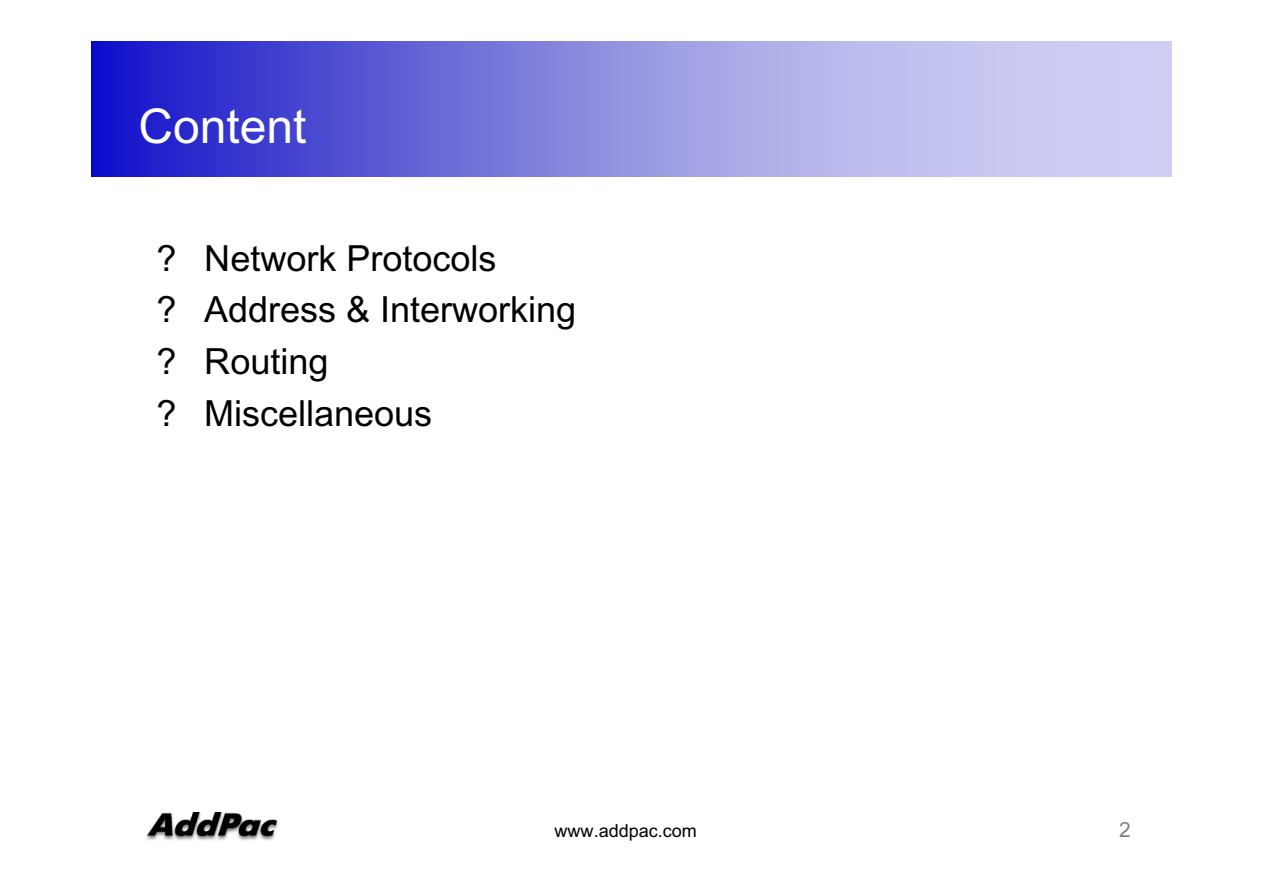
<style>
.page{position:relative;width:1263px;height:893px;background:#fff}
.page>*{position:absolute;margin:0;border:0;box-sizing:border-box;transform-origin:0 0}
.t1{font:48px "Arial Unicode MS";color:#fff}
.t2{font:36px/51.8px "Arial Unicode MS";color:#000}
.t3{font:21px "Arial Unicode MS";color:#808080}
.t4{font:18px "Arial Unicode MS";color:#000}
</style>
<div class="page">
<img style="left:92px;top:41px;width:1079px;height:135px">
<img style="left:146px;top:812px;width:133px;height:29px">
<h1 class="t1" style="left:138px;top:108px;width:169px">Content</h1>
<p class="t2" style="left:156px;top:235px;width:421px">? Network Protocols<br>? Address &amp; Interworking ? Routing<br>? Miscellaneous</p>
<p class="t4" style="left:554px;top:823px;width:144px">www.addpac.com</p>
<p class="t3" style="left:1119px;top:821px;width:13px">2</p>
</div>
